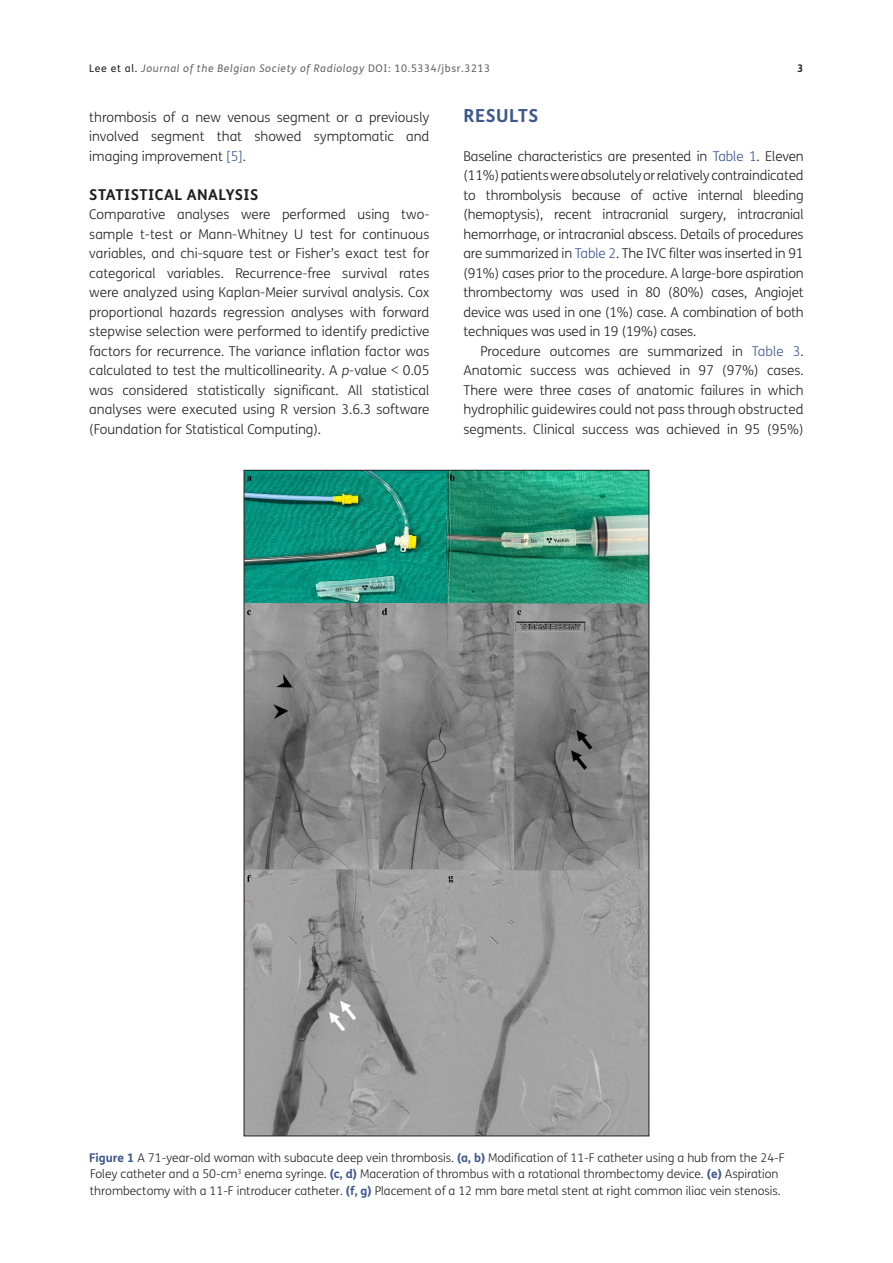
<style>
.page{position:relative;width:893px;height:1263px;background:#fff}
.page>*{position:absolute;margin:0;border:0;box-sizing:border-box;transform-origin:0 0}
.t1{font:700 18px "FS Me";letter-spacing:.03em;color:#3e578e}
.t2{font:700 15px "FS Me";letter-spacing:.03em;color:#231f20}
.Body_Copy_-_1st_Para{font:300 13.5px/19.5px "FS Me";letter-spacing:-.01em;color:#231f20;text-align:justify}
.Body_Copy{font:300 13.5px/19.5px "FS Me";color:#231f20;text-align:justify}
.Figure_copy{font:300 12px/16.5px "FS Me";color:#231f20}
.t3{font:italic 10.5px "FS Me";letter-spacing:.06em;color:#636366}
.t4{font:700 10.5px "FS Me";color:#231f20}
.s1{font-style:normal;color:#231f20}
.s2{font-style:normal}
.s3{color:#3e578e}
.s4{font-style:italic}
.s5{font-weight:700;color:#3e578e}
</style>
<div class="page">
<img style="left:246px;top:472px;width:401px;height:662px">
<p class="t3" style="left:89px;top:62px;width:402px"><span class="s1">Lee et al.</span> Journal of the Belgian Society of Radiology <span class="s2">DOI: 10.5334/jbsr.3213</span></p>
<p class="t4" style="left:797px;top:61px;width:8px">3</p>
<p class="Body_Copy" style="left:89px;top:107px;width:342px">thrombosis of a new venous segment or a previously involved segment that showed symptomatic and imaging improvement <span class="s3">[5]</span>.</p>
<h2 class="t2" style="left:89px;top:185px;width:171px">STATISTICAL ANALYSIS</h2>
<p class="Body_Copy_-_1st_Para" style="left:89px;top:205px;width:342px">Comparative analyses were performed using two&shy;sample t-test or Mann-Whitney U test for continuous variables, and chi-square test or Fisher’s exact test for categorical variables. Recurrence-free survival rates were analyzed using Kaplan-Meier survival analysis. Cox proportional hazards regression analyses with forward stepwise selection were performed to identify predictive factors for recurrence. The variance inflation factor was calculated to test the multicollinearity. A <span class="s4">p</span>-value &lt; 0.05 was considered statistically significant. All statistical analyses were executed using R version 3.6.3 software (Foundation for Statistical Computing).</p>
<h1 class="t1" style="left:463px;top:104px;width:76px">RESULTS</h1>
<p class="Body_Copy_-_1st_Para" style="left:463px;top:146px;width:342px">Baseline characteristics are presented in <span class="s3">Table 1</span>. Eleven (11%) patients were absolutely or relatively contraindicated to thrombolysis because of active internal bleeding (hemoptysis), recent intracranial surgery, intracranial hemorrhage, or intracranial abscess. Details of procedures are summarized in <span class="s3">Table 2</span>. The IVC filter was inserted in 91 (91%) cases prior to the procedure. A large-bore aspiration thrombectomy was used in 80 (80%) cases, Angiojet device was used in one (1%) case. A combination of both techniques was used in 19 (19%) cases.</p>
<p class="Body_Copy" style="left:463px;top:341px;width:342px;text-indent:17px">Procedure outcomes are summarized in <span class="s3">Table 3</span>.<br>Anatomic success was achieved in 97 (97%) cases.<br>There were three cases of anatomic failures in which hydrophilic guidewires could not pass through obstructed segments. Clinical success was achieved in 95 (95%)</p>
<p class="Figure_copy" style="left:89px;top:1150px;width:697px"><span class="s5">Figure 1</span> A 71-year-old woman with subacute deep vein thrombosis. <span class="s5">(a, b)</span> Modification of 11-F catheter using a hub from the 24-F<br>Foley catheter and a 50-cm<sup>3</sup> enema syringe. <span class="s5">(c, d)</span> Maceration of thrombus with a rotational thrombectomy device. <span class="s5">(e)</span> Aspiration thrombectomy with a 11-F introducer catheter. <span class="s5">(f, g)</span> Placement of a 12 mm bare metal stent at right common iliac vein stenosis.</p>
</div>
